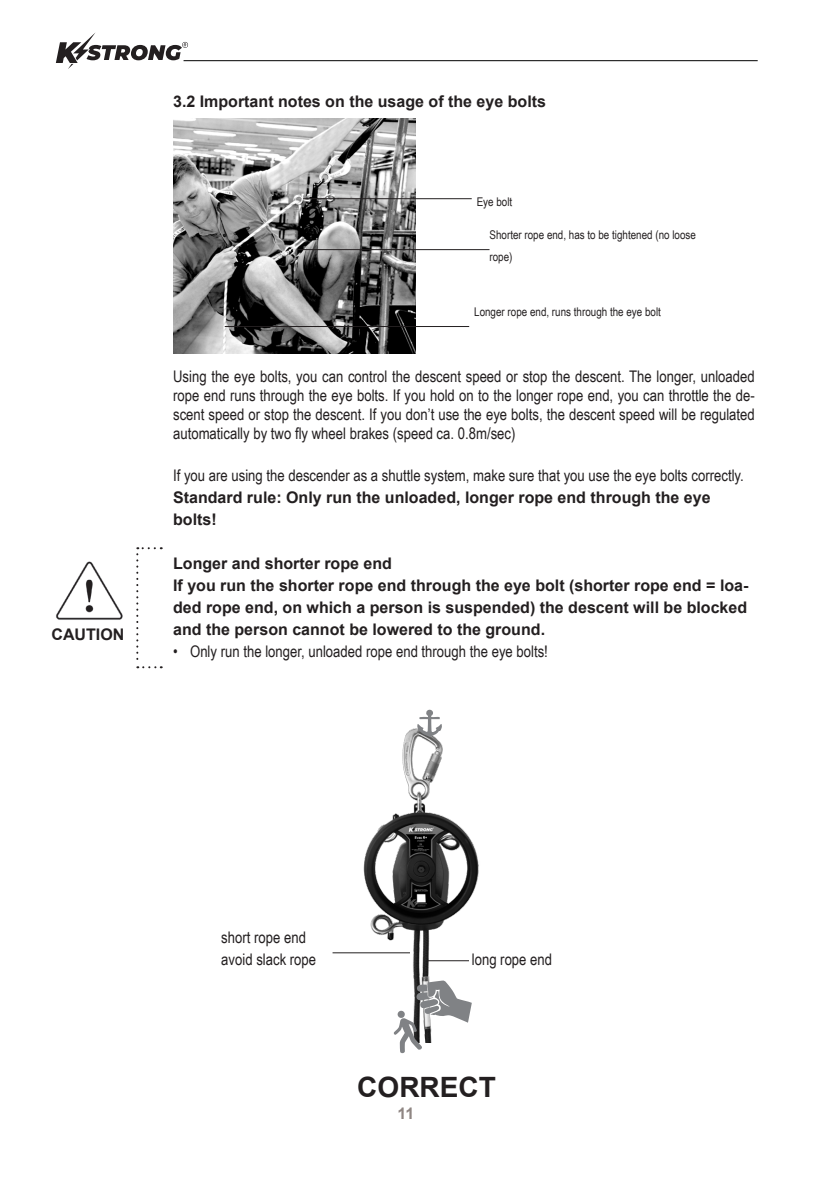
<style>
.page{position:relative;width:840px;height:1191px;background:#fff}
.page>*{position:absolute;margin:0;border:0;box-sizing:border-box;transform-origin:0 0}
.Copy{font:700 28px "Arial";color:#231f20}
.Copy-2{font:16px/19.2px "Arial Narrow";color:#231f20;text-align:justify}
.Copy-3{font:700 16px/22px "Arial";color:#231f20;text-align:justify}
.Unterüberschrift{font:700 16px "Arial";color:#231f20}
.Unterüberschrift-2{font:16px/22px "Arial Narrow";color:#231f20}
.t1{font:700 16px "Arial";color:#8f8683}
.Unterüberschrift-3{font:12px/22px "Arial Narrow";color:#231f20}
.s1{font-family:"Arial";font-weight:700}
</style>
<div class="page">
<svg style="left:56px;top:32px;width:132px;height:37px"></svg>
<hr style="left:183px;top:60px;width:574px;height:1px;background:#000">
<img style="left:352px;top:728px;width:127px;height:279px">
<svg style="left:136px;top:547px;width:26px;height:121px"></svg>
<img style="left:173px;top:118px;width:242px;height:235px">
<hr style="left:303px;top:198px;width:168px;height:1px;background:#231f20">
<hr style="left:225px;top:326px;width:244px;height:1px;background:#231f20">
<hr style="left:297px;top:249px;width:192px;height:1px;background:#231f20">
<hr style="left:426px;top:960px;width:42px;height:1px;background:#231f20">
<hr style="left:332px;top:952px;width:78px;height:1px;background:#231f20">
<img style="left:56px;top:561px;width:67px;height:59px">
<svg style="left:416px;top:709px;width:26px;height:28px"></svg>
<svg style="left:393px;top:980px;width:78px;height:73px"></svg>
<p class="Copy-3" style="left:51px;top:624px;width:74px">CAUTION</p>
<p class="Unterüberschrift" style="left:173px;top:90px;width:374px">3.2 Important notes on the usage of the eye bolts</p>
<p class="Unterüberschrift-3" style="left:476px;top:190px;width:37px">Eye bolt</p>
<p class="Unterüberschrift-3" style="left:489px;top:223px;width:208px">Shorter rope end, has to be tightened (no loose rope)</p>
<p class="Unterüberschrift-3" style="left:474px;top:300px;width:188px">Longer rope end, runs through the eye bolt</p>
<p class="Copy-2" style="left:173px;top:366px;width:583px">Using the eye bolts, you can control the descent speed or stop the descent. The longer, unloaded rope end runs through the eye bolts. If you hold on to the longer rope end, you can throttle the de&shy;scent speed or stop the descent. If you don’t use the eye bolts, the descent speed will be regulated automatically by two fly wheel brakes (speed ca. 0.8m/sec)</p>
<p class="Copy-2" style="left:173px;top:464px;width:572px;line-height:22px;text-align:left">If you are using the descender as a shuttle system, make sure that you use the eye bolts correctly.<br><span class="s1">Standard rule: Only run the unloaded, longer rope end through the eye bolts!</span></p>
<p class="Copy-3" style="left:173px;top:553px;width:220px">Longer and shorter rope end</p>
<p class="Copy-3" style="left:173px;top:575px;width:576px">If you run the shorter rope end through the eye bolt (shorter rope end = loa&shy;ded rope end, on which a person is suspended) the descent will be blocked and the person cannot be lowered to the ground.</p>
<p class="Copy-2" style="left:173px;top:641px;width:376px">• Only run the longer, unloaded rope end through the eye bolts!</p>
<p class="Unterüberschrift-2" style="left:221px;top:926px;width:96px">short rope end avoid slack rope</p>
<p class="Unterüberschrift-2" style="left:471px;top:948px;width:82px">long rope end</p>
<p class="Copy" style="left:357px;top:1068px;width:140px">CORRECT</p>
<p class="t1" style="left:397px;top:1102px;width:18px">11</p>
</div>
